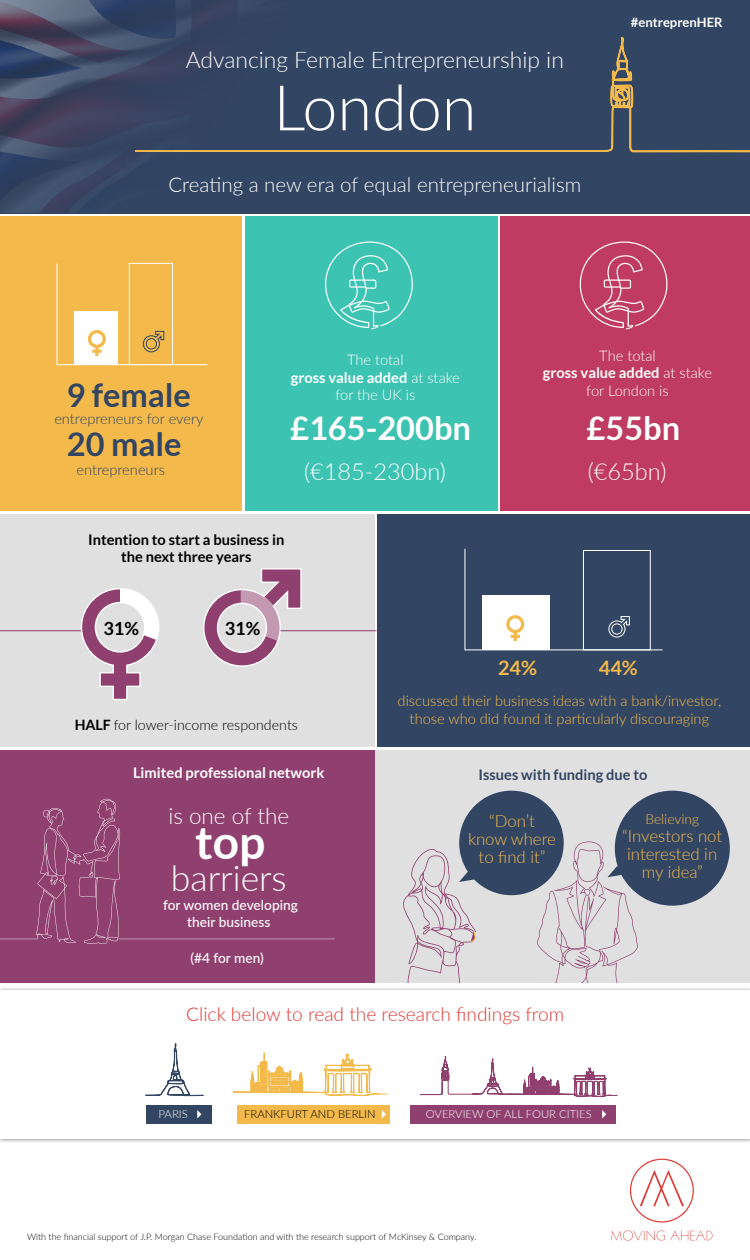
<style>
.page{position:relative;width:750px;height:1260px;background:#fff}
.page>*{position:absolute;margin:0;border:0;box-sizing:border-box;transform-origin:0 0}
.t1{font:300 62.93px "Lato";color:#fff}
.t2{font:700 46.2px "Lato";color:#fff}
.t3{font:300 35.55px "Lato";color:#fff}
.t4{font:700 32.55px "Lato";color:#fff}
.t5{font:700 32.55px "Lato";color:#324563}
.t6{font:300 23.55px "Lato";color:#fff}
.t7{font:300 22.88px "Lato";color:#fff}
.t8{font:300 22.5px "Lato";color:#fff}
.t9{font:300 20.55px "Lato";color:#fff}
.t10{font:700 19.88px "Lato";color:#f3ba4b}
.t11{font:300 19.12px "Lato";color:#e23731}
.t12{font:700 18.15px "Lato";color:#000}
.t13{font:300 16.8px/18px "Lato";color:#f3ba4b;text-align:center}
.t14{font:300 14.7px/17.6px "Lato";color:#f3ba4b;text-align:center}
.t15{font:300 14.7px/17.6px "Lato";color:#fff;text-align:center}
.t16{font:300 14.7px "Lato";color:#324563}
.t17{font:700 14.62px/17.5px "Lato";color:#000;text-align:center}
.t18{font:700 14.62px "Lato";color:#fff}
.t19{font:700 14.62px "Lato";color:#324563}
.t20{font:300 14.25px "Lato";color:#000}
.t21{font:300 13.8px "Lato";color:#f3ba4b}
.t22{font:500 13.73px/16.5px "Lato";color:#fff;text-align:center}
.t23{font:700 12.98px "Lato";color:#fff}
.t24{font:300 11.32px "Lato";color:#fff}
.t25{font:300 11.32px "Lato";color:#000}
.t26{font:300 9px "Lato";color:#000}
.s1{font-weight:700}
</style>
<div class="page">
<div style="left:0;top:216px;width:242px;height:295px;background:#f3ba4b"></div>
<div style="left:245px;top:216px;width:252px;height:295px;background:#3cc3b2"></div>
<div style="left:500px;top:216px;width:250px;height:295px;background:#bf3b61"></div>
<svg style="left:325px;top:241px;width:88px;height:88px"></svg>
<svg style="left:579px;top:241px;width:89px;height:88px"></svg>
<div style="left:74px;top:311px;width:44px;height:54px;background:#fff"></div>
<div style="left:129px;top:263px;width:44px;height:102px;border:1px solid #fff"></div>
<hr style="left:57px;top:264px;width:1px;height:101px;background:#fff">
<hr style="left:57px;top:364px;width:151px;height:1px;background:#fff">
<svg style="left:143px;top:331px;width:21px;height:21px"></svg>
<svg style="left:88px;top:330px;width:18px;height:26px"></svg>
<div style="left:0;top:514px;width:374px;height:233px;background:#e0e0e0"></div>
<div style="left:376px;top:750px;width:374px;height:232px;background:#e0e0e0"></div>
<div style="left:377px;top:514px;width:373px;height:233px;background:#324563"></div>
<svg style="left:80px;top:588px;width:80px;height:112px"></svg>
<svg style="left:203px;top:568px;width:99px;height:99px"></svg>
<hr style="left:0;top:630px;width:81px;height:1px;background:#90406f">
<hr style="left:280px;top:630px;width:96px;height:1px;background:#90406f">
<div style="left:482px;top:596px;width:68px;height:54px;background:#fff"></div>
<div style="left:583px;top:550px;width:68px;height:100px;border:1px solid #fff"></div>
<hr style="left:465px;top:549px;width:1px;height:101px;background:#fff">
<hr style="left:465px;top:650px;width:198px;height:1px;background:#fff">
<svg style="left:608px;top:616px;width:22px;height:22px"></svg>
<svg style="left:506px;top:615px;width:18px;height:26px"></svg>
<div style="left:0;top:750px;width:374px;height:232px;background:#90406f"></div>
<svg style="left:0;top:798px;width:233px;height:146px"></svg>
<div style="left:0;top:986px;width:750px;height:157px;background:#000;opacity:.4"></div>
<div style="left:1px;top:991px;width:749px;height:148px;background:#fff"></div>
<svg style="left:233px;top:791px;width:497px;height:450px"></svg>
<div style="left:0;top:0;width:750px;height:213px;background:#324563"></div>
<svg style="left:384px;top:37px;width:250px;height:115px"></svg>
<svg style="left:628px;top:105px;width:122px;height:48px"></svg>
<svg style="left:0;top:0;width:384px;height:212px"></svg>
<svg style="left:145px;top:1043px;width:59px;height:53px"></svg>
<div style="left:147px;top:1105px;width:65px;height:19px;background:#324563"></div>
<svg style="left:197px;top:1110px;width:5px;height:9px"></svg>
<h3 class="t7" style="left:186px;top:44px;width:380px">Advancing Female Entrepreneurship in</h3>
<h1 class="t1" style="left:274px;top:64px;width:204px">London</h1>
<h3 class="t9" style="left:168px;top:170px;width:414px">Creating a new era of equal entrepreneurialism</h3>
<h3 class="t23" style="left:631px;top:15px;width:93px">#entreprenHER</h3>
<h3 class="t5" style="left:67px;top:376px;width:126px">9 female</h3>
<h3 class="t16" style="left:54px;top:409px;width:151px">entrepreneurs for every</h3>
<h3 class="t5" style="left:67px;top:426px;width:116px">20 male</h3>
<h3 class="t16" style="left:76px;top:460px;width:90px">entrepreneurs</h3>
<h3 class="t15" style="left:291px;top:350px;width:171px">The total<br><span class="s1">gross value added</span> at stake for the UK is</h3>
<h3 class="t15" style="left:543px;top:346px;width:171px">The total<br><span class="s1">gross value added</span> at stake for London is</h3>
<h3 class="t4" style="left:290px;top:410px;width:182px">£165-200bn</h3>
<h3 class="t4" style="left:587px;top:410px;width:95px">£55bn</h3>
<h3 class="t6" style="left:304px;top:455px;width:143px">(€185-230bn)</h3>
<h3 class="t6" style="left:588px;top:455px;width:80px">(€65bn)</h3>
<h3 class="t17" style="left:88px;top:530px;width:198px">Intention to start a business in the next three years</h3>
<h3 class="t12" style="left:103px;top:618px;width:37px">31%</h3>
<h3 class="t12" style="left:225px;top:618px;width:37px">31%</h3>
<h3 class="t20" style="left:75px;top:715px;width:225px"><span class="s1">HALF</span> for lower-income respondents</h3>
<h3 class="t10" style="left:498px;top:656px;width:40px">24%</h3>
<h3 class="t10" style="left:599px;top:656px;width:40px">44%</h3>
<h3 class="t14" style="left:398px;top:692px;width:325px">discussed their business ideas with a bank/investor, those who did found it particularly discouraging</h3>
<h3 class="t18" style="left:133px;top:765px;width:193px">Limited professional network</h3>
<h3 class="t19" style="left:479px;top:766px;width:171px">Issues with funding due to</h3>
<h3 class="t8" style="left:168px;top:800px;width:122px">is one of the</h3>
<h2 class="t2" style="left:195px;top:816px;width:72px">top</h2>
<h3 class="t3" style="left:171px;top:853px;width:117px">barriers</h3>
<h3 class="t22" style="left:163px;top:896px;width:136px">for women developing their business</h3>
<h3 class="t22" style="left:190px;top:949px;width:75px">(#4 for men)</h3>
<h3 class="t13" style="left:468px;top:811px;width:89px">“Don’t know where to find it”</h3>
<h3 class="t21" style="left:645px;top:810px;width:55px">Believing</h3>
<h3 class="t13" style="left:622px;top:826px;width:102px">“Investors not interested in my idea”</h3>
<h3 class="t11" style="left:186px;top:1001px;width:380px">Click below to read the research findings from</h3>
<p class="t24" style="left:159px;top:1106px;width:31px">PARIS</p>
<p class="t25" style="left:244px;top:1106px;width:133px">FRANKFURT AND BERLIN</p>
<p class="t24" style="left:426px;top:1106px;width:167px">OVERVIEW OF ALL FOUR CITIES</p>
<p class="t26" style="left:27px;top:1231px;width:451px">With the financial support of J.P. Morgan Chase Foundation and with the research support of McKinsey &amp; Company.</p>
</div>
